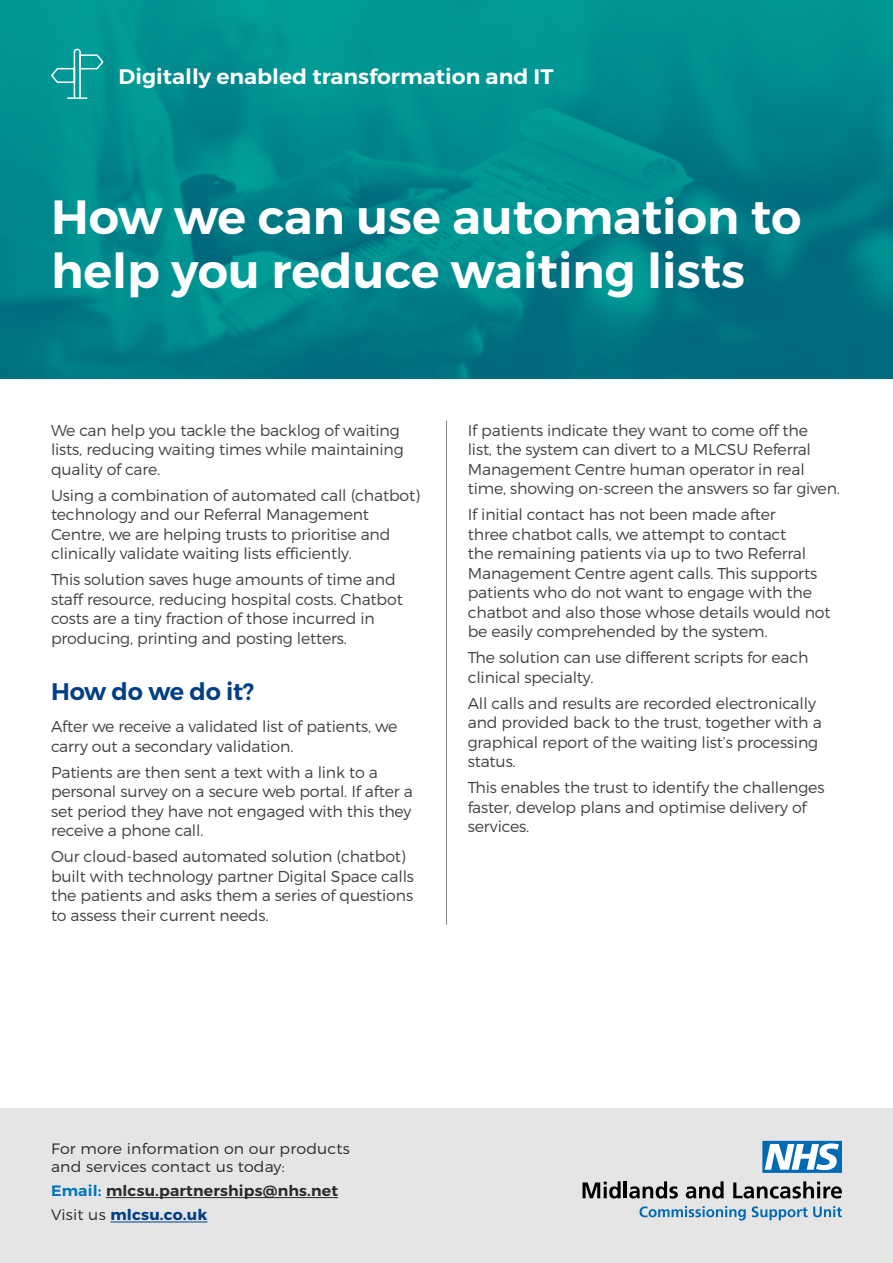
<style>
.page{position:relative;width:893px;height:1263px;background:#fff}
.page>*{position:absolute;margin:0;border:0;box-sizing:border-box;transform-origin:0 0}
.t1{font:600 48px/54px "Montserrat";color:#fff}
.Heading{font:600 24px "Montserrat";letter-spacing:-.01em;color:#033f85}
.t2{font:600 21px "Montserrat";color:#fff;scale:1.04 1}
.Body{font:300 15.75px/19.5px "Montserrat";letter-spacing:-.01em;color:#3f4040}
.t3{font:300 15px/18px "Montserrat";letter-spacing:.01em;color:#282929;scale:1.05 1}
.t4{font:600 15px "Montserrat";letter-spacing:.01em;color:#282929;scale:1.05 1}
.t5{font:700 15px "Montserrat";letter-spacing:.01em;color:#033f85;scale:1.05 1}
.s1{color:#0075bd}
.s2{font-weight:300;color:#282929}
</style>
<div class="page">
<div style="left:0;top:1108px;width:893px;height:155px;background:#e5e5e6"></div>
<img style="left:0;top:0;width:893px;height:378px">
<svg style="left:762px;top:1141px;width:80px;height:32px"></svg>
<svg style="left:583px;top:1181px;width:38px;height:17px"></svg>
<hr style="left:624px;top:1181px;width:3px;height:17px;background:#000">
<svg style="left:629px;top:1181px;width:49px;height:17px"></svg>
<svg style="left:686px;top:1181px;width:38px;height:17px"></svg>
<svg style="left:733px;top:1181px;width:109px;height:17px"></svg>
<svg style="left:639px;top:1206px;width:107px;height:14px"></svg>
<svg style="left:752px;top:1206px;width:90px;height:14px"></svg>
<svg style="left:50px;top:48px;width:55px;height:51px"></svg>
<hr style="left:446px;top:421px;width:1px;height:504px;background:#838384">
<hr style="left:106px;top:1197px;width:232px;height:1px;background:#282929">
<hr style="left:110px;top:1221px;width:97px;height:1px;background:#033f85">
<p class="t2" style="left:119px;top:63px;width:420px">Digitally enabled transformation and IT</p>
<p class="t1" style="left:51px;top:190px;width:752px">How we can use automation to help you reduce waiting lists</p>
<p class="Body" style="left:51px;top:420px;width:354px">We can help you tackle the backlog of waiting lists, reducing waiting times while maintaining quality of care.</p>
<p class="Body" style="left:51px;top:485px;width:371px">Using a combination of automated call (chatbot) technology and our Referral Management Centre, we are helping trusts to prioritise and clinically validate waiting lists efficiently.</p>
<p class="Body" style="left:51px;top:570px;width:353px">This solution saves huge amounts of time and staff resource, reducing hospital costs. Chatbot costs are a tiny fraction of those incurred in producing, printing and posting letters.</p>
<p class="Heading" style="left:51px;top:677px;width:205px">How do we do it?</p>
<p class="Body" style="left:51px;top:717px;width:348px">After we receive a validated list of patients, we carry out a secondary validation.</p>
<p class="Body" style="left:51px;top:762px;width:363px">Patients are then sent a text with a link to a personal survey on a secure web portal. If after a set period they have not engaged with this they receive a phone call.</p>
<p class="Body" style="left:51px;top:847px;width:364px">Our cloud-based automated solution (chatbot) built with technology partner Digital Space calls the patients and asks them a series of questions to assess their current needs.</p>
<p class="Body" style="left:468px;top:420px;width:374px">If patients indicate they want to come off the<br>list, the system can divert to a MLCSU Referral Management Centre human operator in real time, showing on-screen the answers so far given.</p>
<p class="Body" style="left:468px;top:505px;width:364px">If initial contact has not been made after<br>three chatbot calls, we attempt to contact<br>the remaining patients via up to two Referral Management Centre agent calls. This supports patients who do not want to engage with the chatbot and also those whose details would not be easily comprehended by the system.</p>
<p class="Body" style="left:468px;top:648px;width:342px">The solution can use different scripts for each clinical specialty.</p>
<p class="Body" style="left:468px;top:693px;width:355px">All calls and results are recorded electronically and provided back to the trust, together with a graphical report of the waiting list’s processing status.</p>
<p class="Body" style="left:468px;top:777px;width:358px">This enables the trust to identify the challenges faster, develop plans and optimise delivery of services.</p>
<p class="t3" style="left:51px;top:1139px;width:286px">For more information on our products and services contact us today:</p>
<p class="t4" style="left:51px;top:1181px;width:275px"><span class="s1">Email:</span> mlcsu.partnerships@nhs.net</p>
<p class="t5" style="left:51px;top:1206px;width:150px"><span class="s2">Visit us</span> mlcsu.co.uk</p>
</div>
